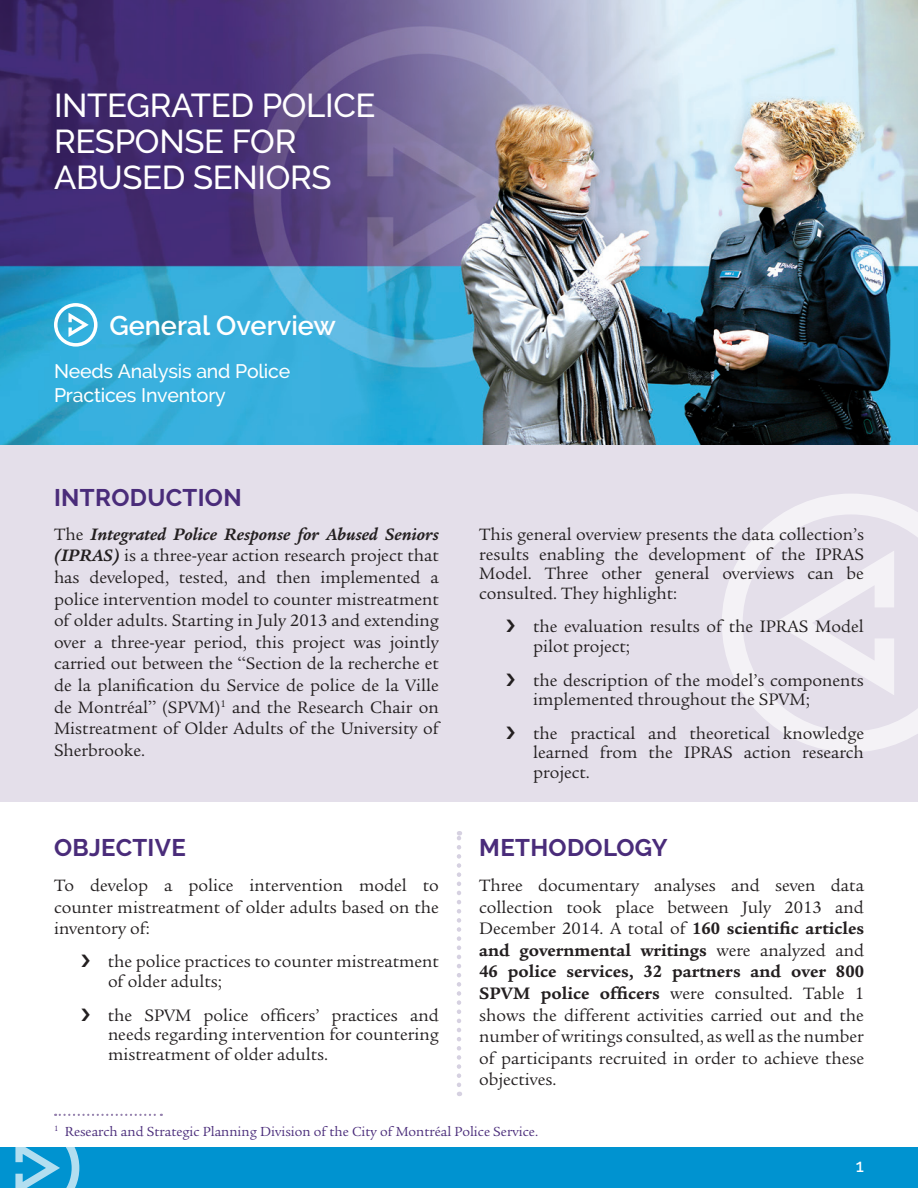
<style>
.page{position:relative;width:918px;height:1188px;background:#fff}
.page>*{position:absolute;margin:0;border:0;box-sizing:border-box;transform-origin:0 0}
.t1{font:500 33px/36px "Raleway";letter-spacing:-.01em;color:#fff}
.t2{font:600 27px "Raleway";color:#fff}
.Titre{font:700 24px "Raleway";letter-spacing:.015em;color:#4a2c7a}
.Texte_courant{font:500 19.5px/23.4px "Raleway";letter-spacing:-.01em;color:#fff}
.Texte_courant-2{font:18px/21.6px "Legacy Serif";color:#231f20;text-align:justify}
.enumeration_1{font:18px/19.8px "Legacy Serif";color:#231f20}
.t3{font:500 18px "Raleway";color:#fff}
.Footnote{font:14.25px "Legacy Serif";color:#4a2c7a}
.s1{font-weight:700;font-style:italic}
.s2{font-family:"Times New Roman"}
.s3{font-weight:700}
</style>
<div class="page">
<div style="left:0;top:445px;width:918px;height:356px;background:#e4dfea"></div>
<svg style="left:457px;top:831px;width:4px;height:254px"></svg>
<img style="left:0;top:0;width:918px;height:445px">
<svg style="left:54px;top:303px;width:44px;height:44px"></svg>
<div style="left:0;top:1148px;width:918px;height:40px;background:#0093d0"></div>
<svg style="left:722px;top:494px;width:196px;height:258px"></svg>
<svg style="left:0;top:1114px;width:162px;height:74px"></svg>
<p class="t1" style="left:54px;top:87px;width:323px">INTEGRATED POLICE<br>RESPONSE FOR<br>ABUSED SENIORS</p>
<p class="t2" style="left:109px;top:310px;width:228px">General Overview</p>
<p class="Texte_courant" style="left:54px;top:360px;width:238px">Needs Analysis and Police<br>Practices Inventory</p>
<p class="Titre" style="left:54px;top:484px;width:189px">INTRODUCTION</p>
<p class="Texte_courant-2" style="left:54px;top:523px;width:386px">The <span class="s1">Integrated Police Response for Abused Seniors (IPRAS)</span> is a three-year action research project that has developed, tested, and then implemented a police intervention model to counter mistreatment of older adults. Starting in July 2013 and extending over a three-year period, this project was jointly carried out between the <span class="s2">“</span>Section de la recherche et de la planification du Service de police de la Ville de Montréal<span class="s2">”</span> (SPVM)<sup>1</sup> and the Research Chair on Mistreatment of Older Adults of the University of Sherbrooke.</p>
<p class="Texte_courant-2" style="left:479px;top:524px;width:386px;line-height:19.8px">This general overview presents the data collection’s results enabling the development of the IPRAS Model. Three other general overviews can be consulted. They highlight:</p>
<p class="enumeration_1" style="left:533px;top:617px;width:332px">the evaluation results of the IPRAS Model pilot project;</p>
<p class="enumeration_1" style="left:533px;top:670px;width:332px">the description of the model’s components implemented throughout the SPVM;</p>
<p class="enumeration_1" style="left:533px;top:723px;width:332px;text-align:justify">the practical and theoretical knowledge learned from the IPRAS action research project.</p>
<p class="Titre" style="left:54px;top:834px;width:133px">OBJECTIVE</p>
<p class="Texte_courant-2" style="left:54px;top:875px;width:386px">To develop a police intervention model to counter mistreatment of older adults based on the inventory of:</p>
<p class="enumeration_1" style="left:108px;top:952px;width:332px">the police practices to counter mistreatment of older adults;</p>
<p class="enumeration_1" style="left:108px;top:1005px;width:332px;text-align:justify">the SPVM police officers’ practices and needs regarding intervention for countering mistreatment of older adults.</p>
<p class="Titre" style="left:479px;top:834px;width:190px">METHODOLOGY</p>
<p class="Texte_courant-2" style="left:479px;top:875px;width:386px">Three documentary analyses and seven data collection took place between July 2013 and December 2014. A total of <span class="s3">160 scientific articles and governmental writings</span> were analyzed and <span class="s3">46 police services, 32 partners and over 800<br>SPVM police officers</span> were consulted. Table 1 shows the different activities carried out and the number of writings consulted, as well as the number of participants recruited in order to achieve these objectives.</p>
<p class="Footnote" style="left:54px;top:1124px;width:486px"><sup>1</sup> Research and Strategic Planning Division of the City of Montréal Police Service.</p>
<p class="t3" style="left:856px;top:1156px;width:10px">1</p>
</div>
